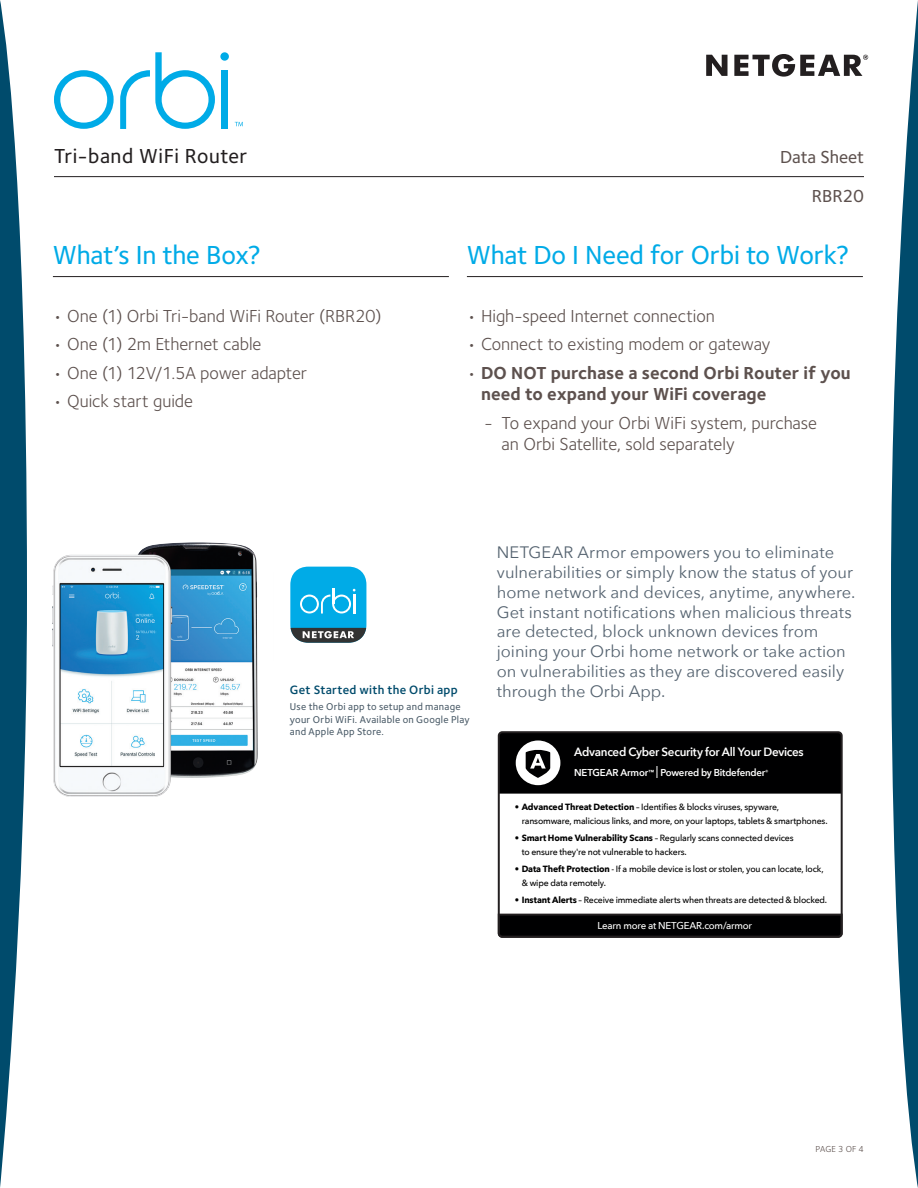
<style>
.page{position:relative;width:918px;height:1188px;background:#fff}
.page>*{position:absolute;margin:0;border:0;box-sizing:border-box;transform-origin:0 0}
.t1{font:500 27px "Foundry Sterling";letter-spacing:-.01em;color:#00abe7}
.t2{font:500 21px "Foundry Sterling";letter-spacing:.02em;color:#231f20}
.t3{font:18px/21.6px "Foundry Sterling";letter-spacing:-.005em;color:#5d514e}
.t4{font:700 18px/21.6px "Foundry Sterling";color:#5d514e}
.t5{font:500 18px/39px "Foundry Sterling";letter-spacing:-.005em;color:#5d514e;text-align:right}
.Body{font:16.5px/19.8px "Avenir Next";color:#54626f}
.t6{font:600 12.45px "Foundry Sterling";letter-spacing:.02em;color:#004b6c}
.t7{font:600 12px "Avenir Next";letter-spacing:-.025em;color:#fff}
.t8{font:500 10.35px/12.5px "Foundry Sterling";letter-spacing:.025em;color:#475865}
.t9{font:600 10.05px "Avenir Next";letter-spacing:-.02em;color:#fff}
.t10{font:500 10.05px "Avenir Next";letter-spacing:-.02em;color:#fff}
.t11{font:500 9px/14px "Avenir Next";letter-spacing:-.02em;color:#000001}
.page__s{font:9px "Foundry Sterling";letter-spacing:.02em;color:#5d514e}
.s1{font-weight:400}
.s2{font-weight:500;font-size:12px}
.s3{font-weight:700}
</style>
<div class="page">
<hr style="left:54px;top:176px;width:810px;height:1px;background:#231f20">
<svg style="left:0;top:0;width:27px;height:1188px"></svg>
<svg style="left:891px;top:0;width:27px;height:1188px"></svg>
<svg style="left:706px;top:55px;width:22px;height:21px"></svg>
<svg style="left:734px;top:54px;width:134px;height:23px"></svg>
<svg style="left:235px;top:122px;width:8px;height:4px"></svg>
<svg style="left:120px;top:52px;width:95px;height:77px"></svg>
<div style="left:221px;top:70px;width:7px;height:59px;background:#00abe7"></div>
<div style="left:220px;top:52px;width:9px;height:9px;background:#00abe7;border-radius:50%"></div>
<svg style="left:54px;top:70px;width:60px;height:59px"></svg>
<hr style="left:53px;top:276px;width:396px;height:1px;background:#231f20">
<hr style="left:467px;top:276px;width:396px;height:1px;background:#231f20">
<svg style="left:313px;top:567px;width:53px;height:76px;background:#2aa5d0"></svg>
<img style="left:290px;top:567px;width:23px;height:76px">
<img style="left:52px;top:542px;width:206px;height:255px">
<svg style="left:497px;top:913px;width:343px;height:24px;background:#0a0a0b"></svg>
<div style="left:498px;top:731px;width:345px;height:207px;border:2px solid #231f20;border-radius:4px"></div>
<svg style="left:499px;top:732px;width:343px;height:62px;background:#0f0f10"></svg>
<h2 class="t2" style="left:54px;top:143px;width:195px">Tri-band WiFi Router</h2>
<h3 class="t5" style="left:780px;top:138px;width:85px">Data Sheet<br>RBR20</h3>
<p class="t1" style="left:53px;top:239px;width:210px">What’s In the Box?</p>
<p class="t1" style="left:467px;top:239px;width:384px">What Do I Need for Orbi to Work?</p>
<p class="t3" style="left:53px;top:305px;width:330px">• One (1) Orbi Tri-band WiFi Router (RBR20)</p>
<p class="t3" style="left:53px;top:334px;width:210px">• One (1) 2m Ethernet cable</p>
<p class="t3" style="left:53px;top:362px;width:256px">• One (1) 12V/1.5A power adapter</p>
<p class="t3" style="left:53px;top:390px;width:142px">• Quick start guide</p>
<p class="t3" style="left:467px;top:305px;width:249px">• High-speed Internet connection</p>
<p class="t3" style="left:467px;top:334px;width:305px">• Connect to existing modem or gateway</p>
<p class="t4" style="left:481px;top:363px;width:371px;text-indent:-14px"><span class="s1">•</span> DO NOT purchase a second Orbi Router if you need to expand your WiFi coverage</p>
<p class="t3" style="left:502px;top:412px;width:317px;text-indent:-17px">- To expand your Orbi WiFi system, purchase an Orbi Satellite, sold separately</p>
<p class="t6" style="left:290px;top:682px;width:169px">Get Started with the Orbi app</p>
<p class="t8" style="left:290px;top:701px;width:181px">Use the Orbi app to setup and manage your Orbi WiFi. Available on Google Play and Apple App Store.</p>
<p class="Body" style="left:497px;top:542px;width:360px">NETGEAR Armor empowers you to eliminate vulnerabilities or simply know the status of your home network and devices, anytime, anywhere.<br>Get instant notifications when malicious threats are detected, block unknown devices from joining your Orbi home network or take action on vulnerabilities as they are discovered easily through the Orbi App.</p>
<p class="t7" style="left:574px;top:742px;width:231px">Advanced Cyber Security for All Your Devices</p>
<p class="t9" style="left:574px;top:764px;width:196px">NETGEAR Armor<sup>™</sup> <span class="s2">|</span> Powered by Bitdefender<sup>®</sup></p>
<p class="t11" style="left:522px;top:800px;width:307px;text-indent:-7px">• <span class="s3">Advanced Threat Detection</span> – Identifies &amp; blocks viruses, spyware, ransomware, malicious links, and more, on your laptops, tablets &amp; smartphones.</p>
<p class="t11" style="left:522px;top:831px;width:274px;text-indent:-7px">• <span class="s3">Smart Home Vulnerability Scans</span> – Regularly scans connected devices to ensure they're not vulnerable to hackers.</p>
<p class="t11" style="left:522px;top:862px;width:304px;text-indent:-7px">• <span class="s3">Data Theft Protection</span> - If a mobile device is lost or stolen, you can locate, lock, &amp; wipe data remotely.</p>
<p class="t11" style="left:515px;top:893px;width:314px">• <span class="s3">Instant Alerts</span> – Receive immediate alerts when threats are detected &amp; blocked.</p>
<p class="t10" style="left:597px;top:917px;width:156px">Learn more at NETGEAR.com/armor</p>
<p class="page__s" style="left:815px;top:1144px;width:50px">PAGE 3 OF 4</p>
</div>
